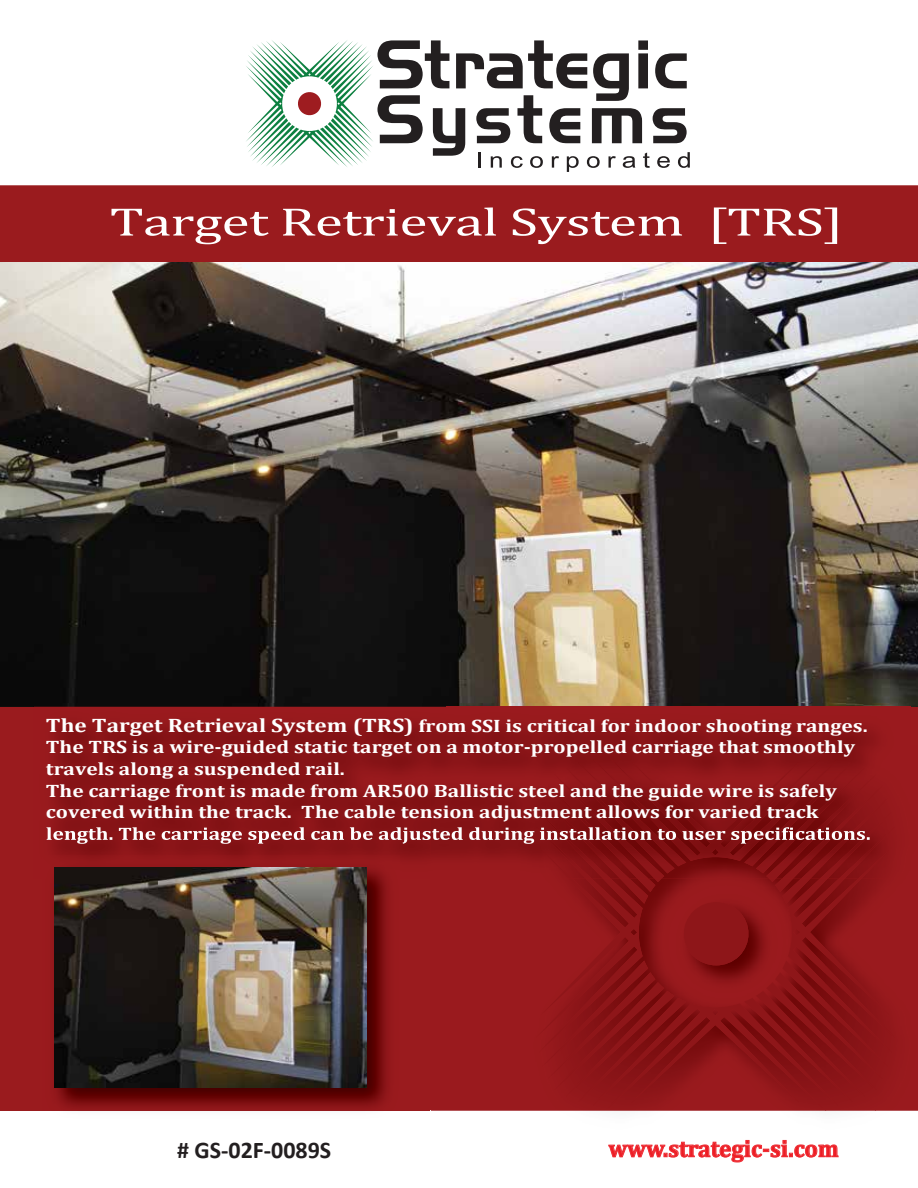
<style>
.page{position:relative;width:918px;height:1188px;background:#fff}
.page>*{position:absolute;margin:0;border:0;box-sizing:border-box;transform-origin:0 0}
.t1{font:40.2px "Cambria";letter-spacing:-.01em;color:#fff;scale:1.43 1}
.t2{font:700 24px "Cambria";color:#ed1d24}
.t3{font:700 24px "Calibri";color:#231f20}
.t4{font:700 18px/21.6px "Cambria";color:#fff;scale:1.19 1}
.s1{font-size:19.5px}
</style>
<div class="page">
<img style="left:0;top:262px;width:918px;height:445px">
<svg style="left:246px;top:40px;width:444px;height:132px"></svg>
<div style="left:0;top:185px;width:918px;height:77px;background:#9a1b1e"></div>
<div style="left:0;top:707px;width:918px;height:404px;background:linear-gradient(to right,#8c1519,#94181c)"></div>
<img style="left:431px;top:1110px;width:445px;height:1px">
<svg style="left:548px;top:879px;width:341px;height:223px;background:#8c1517"></svg>
<svg style="left:681px;top:902px;width:71px;height:63px;background:#8b1417"></svg>
<svg style="left:608px;top:1140px;width:231px;height:23px"></svg>
<img style="left:34px;top:704px;width:876px;height:3px">
<img style="left:431px;top:746px;width:441px;height:117px">
<img style="left:536px;top:756px;width:353px;height:123px">
<svg style="left:46px;top:827px;width:824px;height:17px"></svg>
<img style="left:52px;top:855px;width:348px;height:253px">
<img style="left:55px;top:867px;width:312px;height:221px">
<h1 class="t1" style="left:110px;top:198px;width:515px">Target Retrieval System [TRS]</h1>
<p class="t4" style="left:46px;top:714px;width:692px"><span class="s1">The Target Retrieval System (TRS)</span> from SSI is critical for indoor shooting ranges.<br>The TRS is a wire-guided static target on a motor-propelled carriage that smoothly travels along a suspended rail.<br>The carriage front is made from AR500 Ballistic steel and the guide wire is safely covered within the track. The cable tension adjustment allows for varied track</p>
<h2 class="t3" style="left:177px;top:1135px;width:156px"># GS-02F-0089S</h2>
<h2 class="t2" style="left:609px;top:1132px;width:232px">www.strategic-si.com</h2>
</div>
